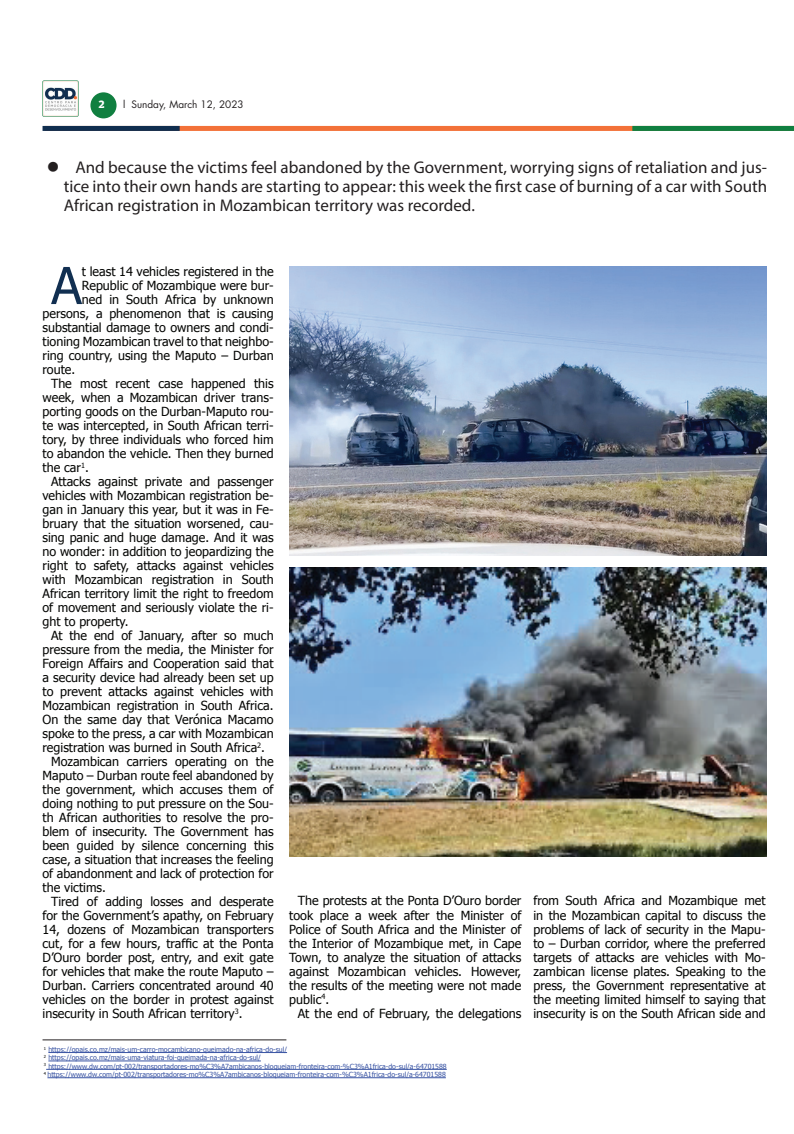
<style>
.page{position:relative;width:794px;height:1134px;background:#fff}
.page>*{position:absolute;margin:0;border:0;box-sizing:border-box;transform-origin:0 0}
.t1{font:51px "Tahoma";color:#112f51}
.t2{font:17px/19px "Myriad Pro";color:#231f20;text-align:justify}
.t3{font:12.5px/14px "Tahoma";color:#040503;text-align:justify}
.t4{font:10px "Futura LT";color:#231f20}
.t5{font:700 10px "Popular";color:#fff}
.t6{font:7px/8.4px "Tahoma";color:#3853a3}
</style>
<div class="page">
<div style="left:45px;top:126px;width:749px;height:5px;background:#f37138"></div>
<div style="left:632px;top:126px;width:162px;height:5px;background:#107f40"></div>
<div style="left:43px;top:126px;width:137px;height:5px;background:#102e4f"></div>
<div style="left:90px;top:92px;width:27px;height:26px;background:#107f40;border-radius:50%"></div>
<img style="left:43px;top:81px;width:35px;height:35px">
<hr style="left:48px;top:1052px;width:239px;height:1px;background:#3853a3">
<hr style="left:48px;top:1061px;width:213px;height:1px;background:#3853a3">
<hr style="left:46px;top:1069px;width:401px;height:1px;background:#3853a3">
<hr style="left:47px;top:1077px;width:399px;height:1px;background:#3853a3">
<img style="left:289px;top:267px;width:478px;height:289px">
<img style="left:289px;top:567px;width:478px;height:289px">
<hr style="left:43px;top:1040px;width:243px;height:1px;background:#231f20">
<p class="t5" style="left:99px;top:98px;width:7px">2</p>
<p class="t4" style="left:123px;top:98px;width:122px">l Sunday, March 12, 2023</p>
<p class="t2" style="left:64px;top:158px;width:705px;text-indent:-17px">● And because the victims feel abandoned by the Government, worrying signs of retaliation and jus&shy;tice into their own hands are starting to appear: this week the first case of burning of a car with South African registration in Mozambican territory was recorded.</p>
<h1 class="t1" style="left:51px;top:251px;width:32px">A</h1>
<p class="t3" style="left:82px;top:264px;width:193px">t least 14 vehicles registered in the</p>
<p class="t3" style="left:82px;top:278px;width:193px">Republic of Mozambique were bur-</p>
<p class="t3" style="left:82px;top:292px;width:193px">ned in South Africa by unknown</p>
<p class="t3" style="left:43px;top:306px;width:233px">persons, a phenomenon that is causing</p>
<p class="t3" style="left:43px;top:320px;width:233px">substantial damage to owners and condi-</p>
<p class="t3" style="left:43px;top:334px;width:233px">tioning Mozambican travel to that neighbo-</p>
<p class="t3" style="left:43px;top:348px;width:233px">ring country, using the Maputo – Durban</p>
<p class="t3" style="left:43px;top:362px;width:34px">route.</p>
<p class="t3" style="left:51px;top:376px;width:224px">The most recent case happened this</p>
<p class="t3" style="left:43px;top:390px;width:233px">week, when a Mozambican driver trans-</p>
<p class="t3" style="left:43px;top:404px;width:233px">porting goods on the Durban-Maputo rou-</p>
<p class="t3" style="left:43px;top:418px;width:233px">te was intercepted, in South African terri-</p>
<p class="t3" style="left:43px;top:432px;width:233px">tory, by three individuals who forced him</p>
<p class="t3" style="left:43px;top:446px;width:233px">to abandon the vehicle. Then they burned</p>
<p class="t3" style="left:43px;top:460px;width:48px">the car<sup>1</sup>.</p>
<p class="t3" style="left:51px;top:474px;width:224px">Attacks against private and passenger</p>
<p class="t3" style="left:43px;top:488px;width:233px">vehicles with Mozambican registration be-</p>
<p class="t3" style="left:43px;top:502px;width:233px">gan in January this year, but it was in Fe-</p>
<p class="t3" style="left:43px;top:516px;width:233px">bruary that the situation worsened, cau-</p>
<p class="t3" style="left:43px;top:530px;width:233px">sing panic and huge damage. And it was</p>
<p class="t3" style="left:43px;top:544px;width:233px">no wonder: in addition to jeopardizing the</p>
<p class="t3" style="left:43px;top:558px;width:233px">right to safety, attacks against vehicles</p>
<p class="t3" style="left:43px;top:572px;width:233px">with Mozambican registration in South</p>
<p class="t3" style="left:43px;top:586px;width:233px">African territory limit the right to freedom</p>
<p class="t3" style="left:43px;top:600px;width:233px">of movement and seriously violate the ri-</p>
<p class="t3" style="left:43px;top:614px;width:87px">ght to property.</p>
<p class="t3" style="left:51px;top:628px;width:224px">At the end of January, after so much</p>
<p class="t3" style="left:43px;top:642px;width:233px">pressure from the media, the Minister for</p>
<p class="t3" style="left:43px;top:656px;width:233px">Foreign Affairs and Cooperation said that</p>
<p class="t3" style="left:43px;top:670px;width:233px">a security device had already been set up</p>
<p class="t3" style="left:43px;top:684px;width:233px">to prevent attacks against vehicles with</p>
<p class="t3" style="left:43px;top:698px;width:233px">Mozambican registration in South Africa.</p>
<p class="t3" style="left:43px;top:712px;width:233px">On the same day that Verónica Macamo</p>
<p class="t3" style="left:43px;top:726px;width:233px">spoke to the press, a car with Mozambican</p>
<p class="t3" style="left:43px;top:740px;width:224px">registration was burned in South Africa<sup>2</sup>.</p>
<p class="t3" style="left:51px;top:754px;width:224px">Mozambican carriers operating on the</p>
<p class="t3" style="left:43px;top:768px;width:233px">Maputo – Durban route feel abandoned by</p>
<p class="t3" style="left:43px;top:782px;width:233px">the government, which accuses them of</p>
<p class="t3" style="left:43px;top:796px;width:233px">doing nothing to put pressure on the Sou-</p>
<p class="t3" style="left:43px;top:810px;width:233px">th African authorities to resolve the pro-</p>
<p class="t3" style="left:43px;top:824px;width:233px">blem of insecurity. The Government has</p>
<p class="t3" style="left:43px;top:838px;width:233px">been guided by silence concerning this</p>
<p class="t3" style="left:43px;top:852px;width:233px">case, a situation that increases the feeling</p>
<p class="t3" style="left:43px;top:866px;width:233px">of abandonment and lack of protection for</p>
<p class="t3" style="left:43px;top:880px;width:65px">the victims.</p>
<p class="t3" style="left:51px;top:894px;width:224px">Tired of adding losses and desperate</p>
<p class="t3" style="left:43px;top:908px;width:233px">for the Government’s apathy, on February</p>
<p class="t3" style="left:43px;top:922px;width:233px">14, dozens of Mozambican transporters</p>
<p class="t3" style="left:43px;top:936px;width:233px">cut, for a few hours, traffic at the Ponta</p>
<p class="t3" style="left:43px;top:950px;width:233px">D’Ouro border post, entry, and exit gate</p>
<p class="t3" style="left:43px;top:964px;width:233px">for vehicles that make the route Maputo –</p>
<p class="t3" style="left:43px;top:978px;width:233px">Durban. Carriers concentrated around 40</p>
<p class="t3" style="left:43px;top:992px;width:233px">vehicles on the border in protest against</p>
<p class="t3" style="left:43px;top:1006px;width:201px">insecurity in South African territory<sup>3</sup>.</p>
<p class="t3" style="left:289px;top:893px;width:234px;text-indent:8px">The protests at the Ponta D’Ouro border took place a week after the Minister of Police of South Africa and the Minister of the Interior of Mozambique met, in Cape Town, to analyze the situation of attacks against Mozambican vehicles. However, the results of the meeting were not made public<sup>4</sup>.</p>
<p class="t3" style="left:298px;top:1005px;width:225px">At the end of February, the delegations</p>
<p class="t6" style="left:44px;top:1045px;width:404px"><sup>1</sup> https://opais.co.mz/mais-um-carro-mocambicano-queimado-na-africa-do-sul/<br><sup>2</sup> https://opais.co.mz/mais-uma-viatura-foi-queimada-na-africa-do-sul/<br><sup>3</sup> https://www.dw.com/pt-002/transportadores-mo%C3%A7ambicanos-bloqueiam-fronteira-com-%C3%A1frica-do-sul/a-64701588<br><sup>4</sup> https://www.dw.com/pt-002/transportadores-mo%C3%A7ambicanos-bloqueiam-fronteira-com-%C3%A1frica-do-sul/a-64701588</p>
<p class="t3" style="left:533px;top:893px;width:234px">from South Africa and Mozambique met in the Mozambican capital to discuss the problems of lack of security in the Mapu&shy;to – Durban corridor, where the preferred targets of attacks are vehicles with Mo&shy;zambican license plates. Speaking to the press, the Government representative at the meeting limited himself to saying that insecurity is on the South African side and</p>
</div>
